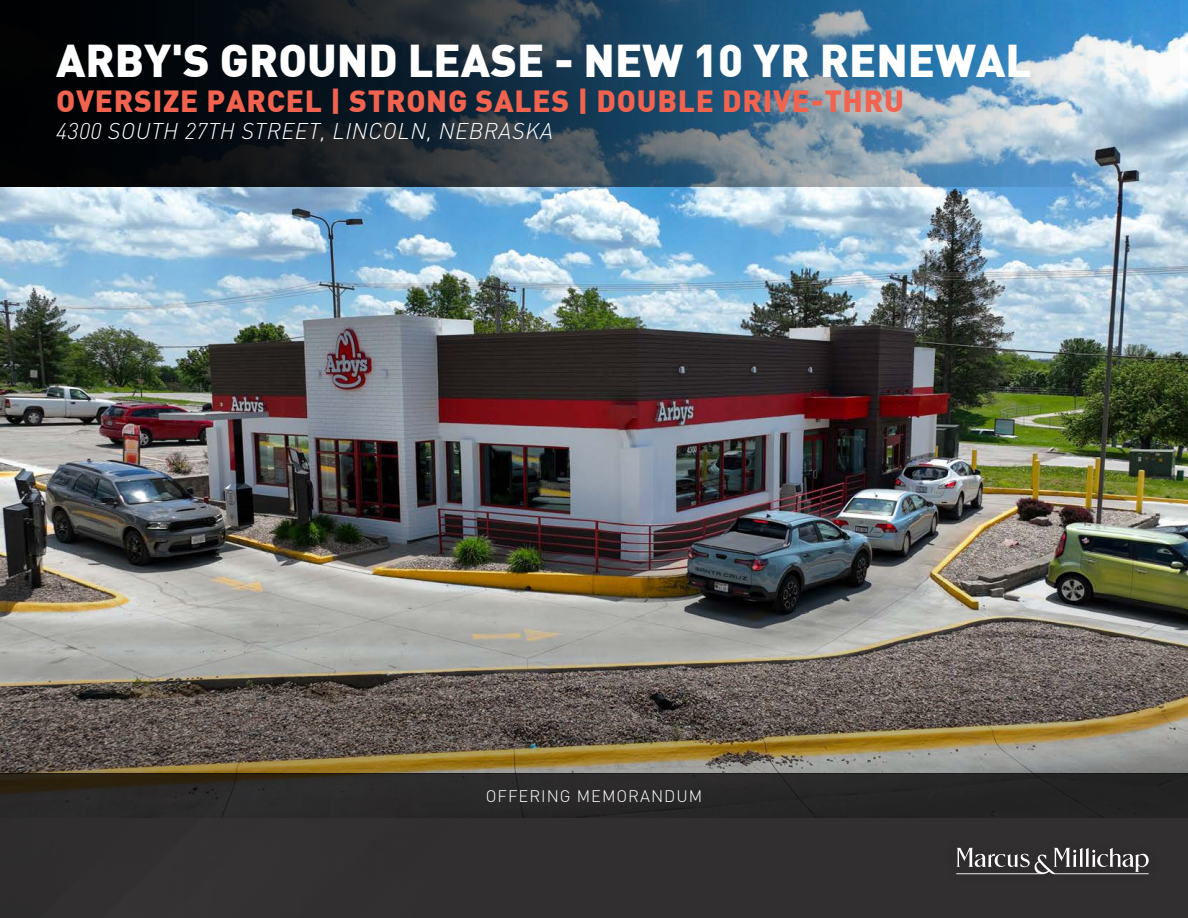
<style>
.page{position:relative;width:1188px;height:918px;background:#fff}
.page>*{position:absolute;margin:0;border:0;box-sizing:border-box;transform-origin:0 0}
.t1{font:900 45px "DIN";color:#fff}
.t2{font:900 30px "DIN";letter-spacing:.025em;color:#f1634f}
.t3{font:italic 300 22.5px "DIN Pro";letter-spacing:.03em;color:#fff}
.t4{font:300 16.5px "DIN Pro";letter-spacing:.06em;color:#fff}
</style>
<div class="page">
<img style="left:0;top:187px;width:1188px;height:340px">
<div style="left:0;top:773px;width:1188px;height:145px;background:#312f30"></div>
<img style="left:0;top:773px;width:664px;height:45px">
<svg style="left:956px;top:848px;width:193px;height:26px"></svg>
<img style="left:0;top:527px;width:1188px;height:246px">
<img style="left:0;top:0;width:1188px;height:187px">
<p class="t1" style="left:56px;top:31px;width:977px">ARBY'S GROUND LEASE - NEW 10 YR RENEWAL</p>
<p class="t2" style="left:56px;top:81px;width:849px">OVERSIZE PARCEL | STRONG SALES | DOUBLE DRIVE-THRU</p>
<p class="t3" style="left:56px;top:117px;width:498px">4300 SOUTH 27TH STREET, LINCOLN, NEBRASKA</p>
<p class="t4" style="left:486px;top:785px;width:218px">OFFERING MEMORANDUM</p>
</div>
